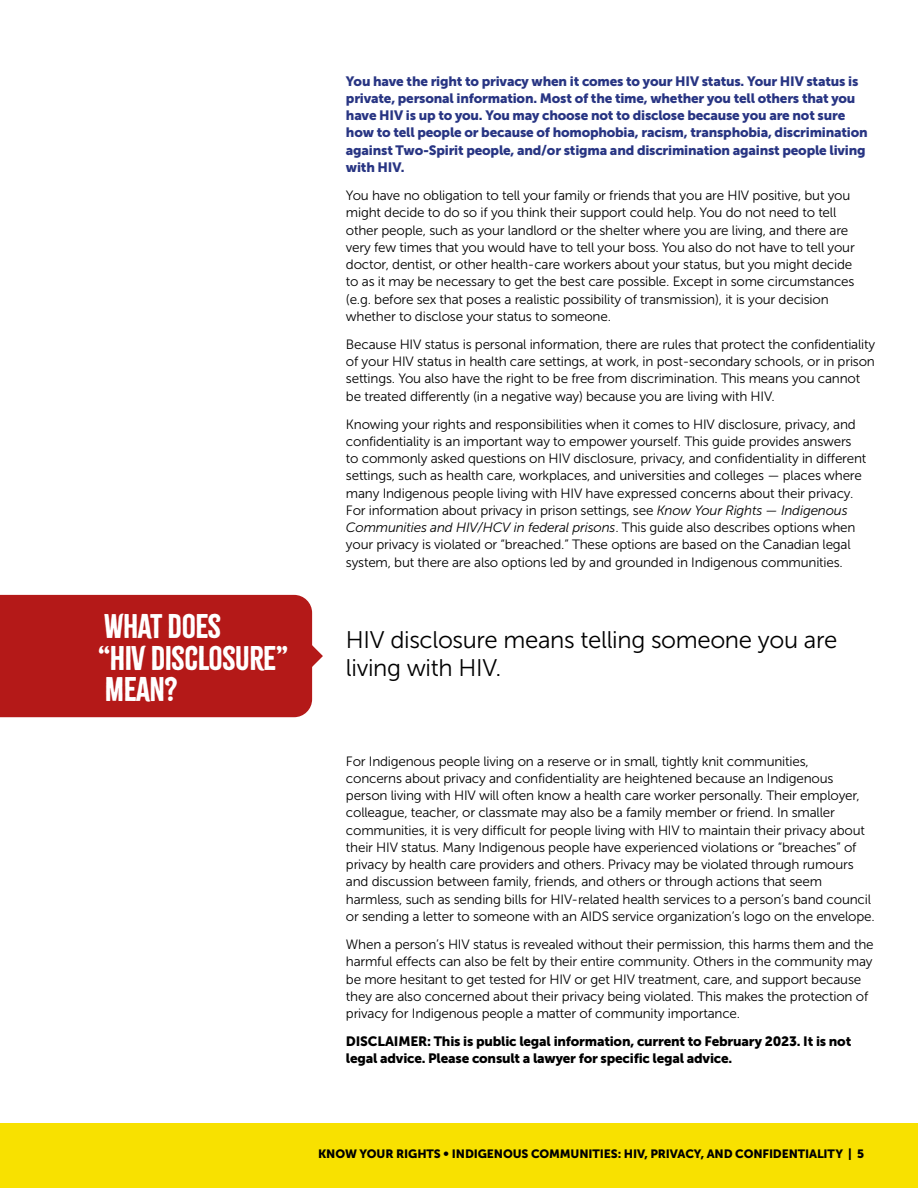
<style>
.page{position:relative;width:918px;height:1188px;background:#fff}
.page>*{position:absolute;margin:0;border:0;box-sizing:border-box;transform-origin:0 0}
.Questions{font:30px/31.5px "Citrus Gothic Solid";letter-spacing:-.015em;color:#fff}
.Special_Pullouts_Body{font:24px/28.5px "Museo Sans 300";letter-spacing:-.015em;color:#000}
.Body_Copy{font:13.5px/17.2px "Museo Sans 300";letter-spacing:-.015em;color:#000}
.Body_Copy-2{font:13.5px/17.2px "Museo Sans 900";letter-spacing:-.015em;color:#283583}
.Body_Copy-3{font:13.5px/17.2px "Museo Sans 900";letter-spacing:-.015em;color:#000}
.t1{font:12px "Museo Sans 900";letter-spacing:-.01em;color:#000}
.s1{font-style:italic}
</style>
<div class="page">
<div style="left:0;top:1123px;width:918px;height:65px;background:#f8e100"></div>
<div style="left:0;top:595px;width:323px;height:122px;background:#b41918"></div>
<p class="Questions" style="left:98px;top:611px;width:192px">WHAT DOES<br>“HIV DISCLOSURE”<br>MEAN?</p>
<p class="Body_Copy-2" style="left:346px;top:72px;width:523px">You have the right to privacy when it comes to your HIV status. Your HIV status is private, personal information. Most of the time, whether you tell others that you have HIV is up to you. You may choose not to disclose because you are not sure how to tell people or because of homophobia, racism, transphobia, discrimination against Two-Spirit people, and/or stigma and discrimination against people living with HIV.</p>
<p class="Body_Copy" style="left:346px;top:187px;width:510px">You have no obligation to tell your family or friends that you are HIV positive, but you might decide to do so if you think their support could help. You do not need to tell other people, such as your landlord or the shelter where you are living, and there are very few times that you would have to tell your boss. You also do not have to tell your doctor, dentist, or other health-care workers about your status, but you might decide to as it may be necessary to get the best care possible. Except in some circumstances (e.g. before sex that poses a realistic possibility of transmission), it is your decision whether to disclose your status to someone.</p>
<p class="Body_Copy" style="left:346px;top:336px;width:531px">Because HIV status is personal information, there are rules that protect the confidentiality of your HIV status in health care settings, at work, in post-secondary schools, or in prison settings. You also have the right to be free from discrimination. This means you cannot be treated differently (in a negative way) because you are living with HIV.</p>
<p class="Body_Copy" style="left:346px;top:415px;width:522px">Knowing your rights and responsibilities when it comes to HIV disclosure, privacy, and confidentiality is an important way to empower yourself. This guide provides answers to commonly asked questions on HIV disclosure, privacy, and confidentiality in different settings, such as health care, workplaces, and universities and colleges — places where many Indigenous people living with HIV have expressed concerns about their privacy.<br>For information about privacy in prison settings, see <span class="s1">Know Your Rights — Indigenous Communities and HIV/HCV in federal prisons</span>. This guide also describes options when your privacy is violated or “breached.” These options are based on the Canadian legal system, but there are also options led by and grounded in Indigenous communities.</p>
<p class="Special_Pullouts_Body" style="left:346px;top:625px;width:493px">HIV disclosure means telling someone you are living with HIV.</p>
<p class="Body_Copy" style="left:346px;top:753px;width:530px">For Indigenous people living on a reserve or in small, tightly knit communities,<br>concerns about privacy and confidentiality are heightened because an Indigenous person living with HIV will often know a health care worker personally. Their employer, colleague, teacher, or classmate may also be a family member or friend. In smaller communities, it is very difficult for people living with HIV to maintain their privacy about their HIV status. Many Indigenous people have experienced violations or “breaches” of privacy by health care providers and others. Privacy may be violated through rumours and discussion between family, friends, and others or through actions that seem harmless, such as sending bills for HIV-related health services to a person’s band council or sending a letter to someone with an AIDS service organization’s logo on the envelope.</p>
<p class="Body_Copy" style="left:346px;top:936px;width:529px">When a person’s HIV status is revealed without their permission, this harms them and the harmful effects can also be felt by their entire community. Others in the community may be more hesitant to get tested for HIV or get HIV treatment, care, and support because they are also concerned about their privacy being violated. This makes the protection of privacy for Indigenous people a matter of community importance.</p>
<p class="Body_Copy-3" style="left:346px;top:1033px;width:507px">DISCLAIMER: This is public legal information, current to February 2023. It is not legal advice. Please consult a lawyer for specific legal advice.</p>
<p class="t1" style="left:318px;top:1147px;width:547px">KNOW YOUR RIGHTS • INDIGENOUS COMMUNITIES: HIV, PRIVACY, AND CONFIDENTIALITY | 5</p>
</div>
